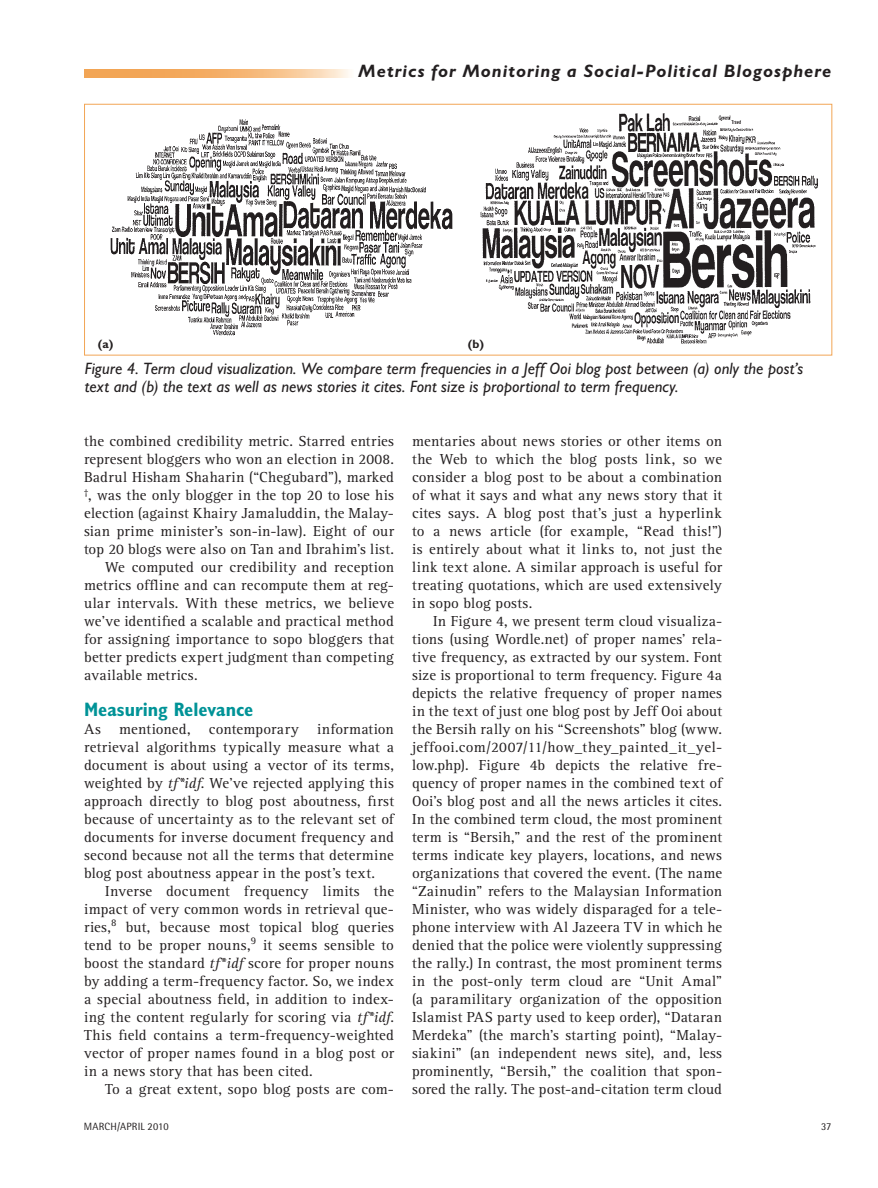
<style>
.page{position:relative;width:878px;height:1188px;background:#fff}
.page>*{position:absolute;margin:0;border:0;box-sizing:border-box;transform-origin:0 0}
.Heading_1{font:700 condensed 19.5px "Gill Sans Std";color:#009397}
.t1{font:italic 700 18px "Gill Sans Std";letter-spacing:.055em;color:#231f20}
.FIGURE_CAPTION{font:italic 16.5px/18px "Gill Sans Std";letter-spacing:.005em;color:#231f20}
.PARAGRAPH{font:15px/18px "Rotis Serif Std";letter-spacing:.01em;color:#231f20;text-align:justify}
.PARAGRAPH__NO_INDENT{font:15px/18px "Rotis Serif Std";letter-spacing:.01em;color:#231f20;text-align:justify}
.t2{font:700 12px "Gill Sans Std";color:#231f20}
.t3{font:10.5px "Rotis Semi Sans Std";letter-spacing:.015em;color:#231f20}
.s1{font-style:italic}
</style>
<div class="page">
<svg style="left:84px;top:69px;width:265px;height:9px;background:#f5b879"></svg>
<img style="left:110px;top:119px;width:343px;height:217px">
<img style="left:480px;top:113px;width:338px;height:231px">
<div style="left:84px;top:104px;width:748px;height:252px;border:1px solid #f2a555"></div>
<p class="t1" style="left:358px;top:61px;width:474px">Metrics for Monitoring a Social-Political Blogosphere</p>
<p class="t2" style="left:98px;top:336px;width:17px">(a)</p>
<p class="t2" style="left:468px;top:336px;width:18px">(b)</p>
<p class="FIGURE_CAPTION" style="left:85px;top:359px;width:719px">Figure 4. Term cloud visualization. We compare term frequencies in a Jeff Ooi blog post between (a) only the post’s text and (b) the text as well as news stories it cites. Font size is proportional to term frequency.</p>
<p class="PARAGRAPH" style="left:84px;top:432px;width:311px">the combined credibility metric. Starred entries represent bloggers who won an election in 2008.<br>Badrul Hisham Shaharin (“Chegubard”), marked <sup>†</sup>, was the only blogger in the top 20 to lose his election (against Khairy Jamaluddin, the Malay&shy;sian prime minister’s son-in-law). Eight of our top 20 blogs were also on Tan and Ibrahim’s list.</p>
<p class="PARAGRAPH" style="left:84px;top:558px;width:311px;text-indent:21px">We computed our credibility and reception metrics offline and can recompute them at reg&shy;ular intervals. With these metrics, we believe we’ve identified a scalable and practical method for assigning importance to sopo bloggers that better predicts expert judgment than competing available metrics.</p>
<p class="Heading_1" style="left:84px;top:697px;width:171px">Measuring Relevance</p>
<p class="PARAGRAPH__NO_INDENT" style="left:84px;top:720px;width:311px">As mentioned, contemporary information retrieval algorithms typically measure what a document is about using a vector of its terms, weighted by <span class="s1">tf*idf</span>. We’ve rejected applying this approach directly to blog post aboutness, first because of uncertainty as to the relevant set of documents for inverse document frequency and second because not all the terms that determine blog post aboutness appear in the post’s text.</p>
<p class="PARAGRAPH" style="left:84px;top:882px;width:311px;text-indent:21px">Inverse document frequency limits the impact of very common words in retrieval que&shy;ries,<sup>8</sup> but, because most topical blog queries tend to be proper nouns,<sup>9</sup> it seems sensible to boost the standard <span class="s1">tf</span>*<span class="s1">idf</span> score for proper nouns by adding a term-frequency factor. So, we index a special aboutness field, in addition to index&shy;ing the content regularly for scoring via <span class="s1">tf*idf</span>.<br>This field contains a term-frequency-weighted vector of proper names found in a blog post or in a news story that has been cited.</p>
<p class="PARAGRAPH" style="left:105px;top:1080px;width:290px">To a great extent, sopo blog posts are com-</p>
<p class="PARAGRAPH" style="left:412px;top:432px;width:311px">mentaries about news stories or other items on the Web to which the blog posts link, so we consider a blog post to be about a combination of what it says and what any news story that it cites says. A blog post that’s just a hyperlink to a news article (for example, “Read this!”) is entirely about what it links to, not just the link text alone. A similar approach is useful for treating quotations, which are used extensively in sopo blog posts.</p>
<p class="PARAGRAPH" style="left:412px;top:612px;width:311px;text-indent:21px">In Figure 4, we present term cloud visualiza&shy;tions (using Wordle.net) of proper names’ rela&shy;tive frequency, as extracted by our system. Font size is proportional to term frequency. Figure 4a depicts the relative frequency of proper names in the text of just one blog post by Jeff Ooi about the Bersih rally on his “Screenshots” blog (www. jeffooi.com/2007/11/how_they_painted_it_yel&shy;low.php). Figure 4b depicts the relative fre&shy;quency of proper names in the combined text of Ooi’s blog post and all the news articles it cites.<br>In the combined term cloud, the most prominent term is “Bersih,” and the rest of the prominent terms indicate key players, locations, and news organizations that covered the event. (The name “Zainudin” refers to the Malaysian Information Minister, who was widely disparaged for a tele&shy;phone interview with Al Jazeera TV in which he denied that the police were violently suppressing the rally.) In contrast, the most prominent terms in the post-only term cloud are “Unit Amal” (a paramilitary organization of the opposition Islamist PAS party used to keep order), “Dataran Merdeka” (the march’s starting point), “Malay&shy;siakini” (an independent news site), and, less prominently, “Bersih,” the coalition that spon&shy;sored the rally. The post-and-citation term cloud</p>
<p class="t3" style="left:84px;top:1120px;width:86px">MARCH/APRIL 2010</p>
<p class="t3" style="left:821px;top:1120px;width:12px">37</p>
</div>
